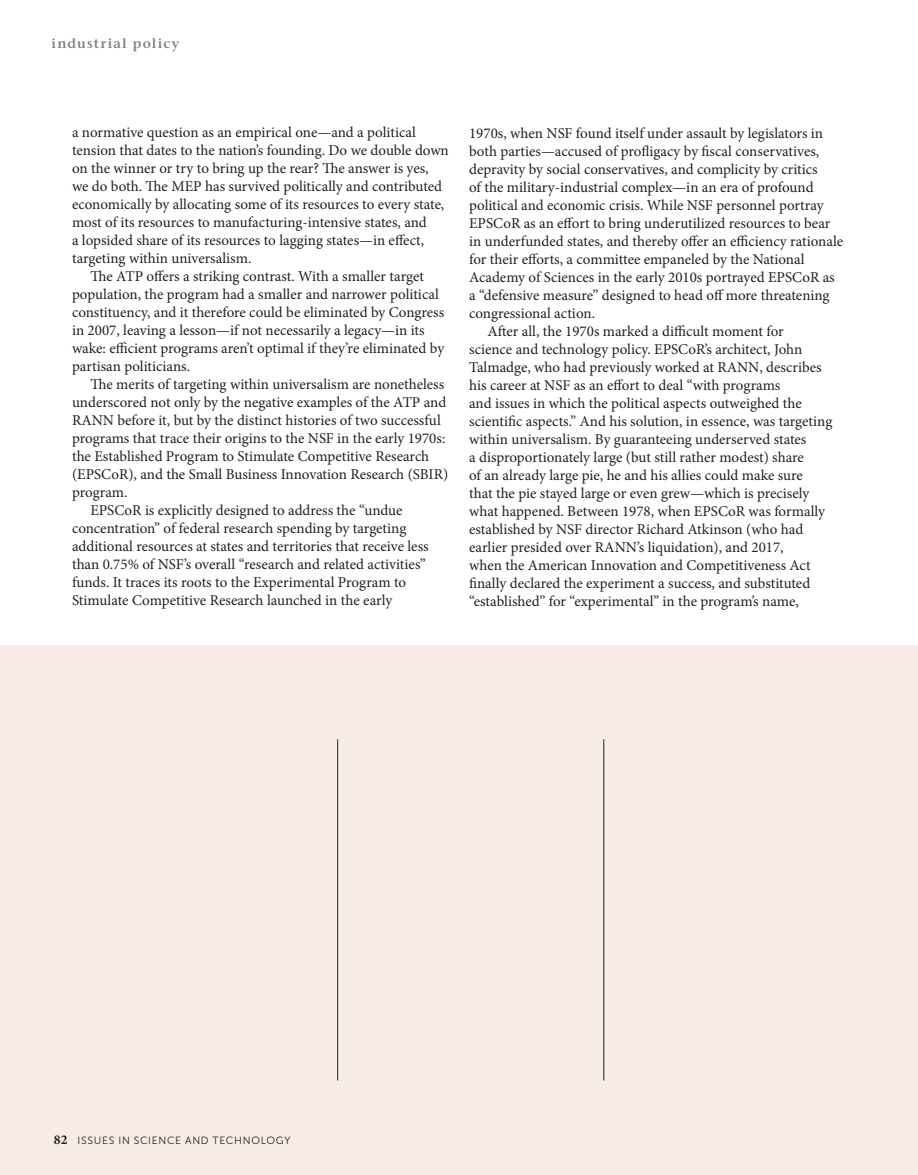
<style>
.page{position:relative;width:918px;height:1175px;background:#fff}
.page>*{position:absolute;margin:0;border:0;box-sizing:border-box;transform-origin:0 0}
.t1{font:15px "Minion Pro";color:#231f20}
.t2{font:600 13.5px "Stone Serif";letter-spacing:.09em;color:#808285}
.t3{font:10.5px "Museo Sans 300";letter-spacing:.065em;color:#231f20}
.s1{font-family:"Minion Pro";font-weight:700;font-size:13.5px}
</style>
<div class="page">
<div style="left:0;top:645px;width:918px;height:529px;background:#f7ede6"></div>
<hr style="left:337px;top:739px;width:1px;height:341px;background:#231f20">
<hr style="left:604px;top:739px;width:1px;height:341px;background:#231f20">
<p class="t2" style="left:52px;top:35px;width:130px">industrial policy</p>
<p class="t1" style="left:72px;top:122px;width:345px">a normative question as an empirical one—and a political</p>
<p class="t1" style="left:72px;top:140px;width:378px">tension that dates to the nation’s founding. Do we double down</p>
<p class="t1" style="left:72px;top:158px;width:358px">on the winner or try to bring up the rear? The answer is yes,</p>
<p class="t1" style="left:72px;top:176px;width:372px">we do both. The MEP has survived politically and contributed</p>
<p class="t1" style="left:72px;top:194px;width:374px">economically by allocating some of its resources to every state,</p>
<p class="t1" style="left:72px;top:212px;width:356px">most of its resources to manufacturing-intensive states, and</p>
<p class="t1" style="left:72px;top:230px;width:354px">a lopsided share of its resources to lagging states—in effect,</p>
<p class="t1" style="left:72px;top:248px;width:181px">targeting within universalism.</p>
<p class="t1" style="left:90px;top:266px;width:335px">The ATP offers a striking contrast. With a smaller target</p>
<p class="t1" style="left:72px;top:284px;width:368px">population, the program had a smaller and narrower political</p>
<p class="t1" style="left:72px;top:302px;width:374px">constituency, and it therefore could be eliminated by Congress</p>
<p class="t1" style="left:72px;top:320px;width:354px">in 2007, leaving a lesson—if not necessarily a legacy—in its</p>
<p class="t1" style="left:72px;top:338px;width:374px">wake: efficient programs aren’t optimal if they’re eliminated by</p>
<p class="t1" style="left:72px;top:356px;width:120px">partisan politicians.</p>
<p class="t1" style="left:90px;top:374px;width:355px">The merits of targeting within universalism are nonetheless</p>
<p class="t1" style="left:72px;top:392px;width:376px">underscored not only by the negative examples of the ATP and</p>
<p class="t1" style="left:72px;top:410px;width:370px">RANN before it, but by the distinct histories of two successful</p>
<p class="t1" style="left:72px;top:428px;width:375px">programs that trace their origins to the NSF in the early 1970s:</p>
<p class="t1" style="left:72px;top:446px;width:359px">the Established Program to Stimulate Competitive Research</p>
<p class="t1" style="left:72px;top:464px;width:378px">(EPSCoR), and the Small Business Innovation Research (SBIR)</p>
<p class="t1" style="left:72px;top:482px;width:57px">program.</p>
<p class="t1" style="left:90px;top:500px;width:314px">EPSCoR is explicitly designed to address the “undue</p>
<p class="t1" style="left:72px;top:518px;width:336px">concentration” of federal research spending by targeting</p>
<p class="t1" style="left:72px;top:536px;width:358px">additional resources at states and territories that receive less</p>
<p class="t1" style="left:72px;top:554px;width:355px">than 0.75% of NSF’s overall “research and related activities”</p>
<p class="t1" style="left:72px;top:572px;width:336px">funds. It traces its roots to the Experimental Program to</p>
<p class="t1" style="left:72px;top:590px;width:322px">Stimulate Competitive Research launched in the early</p>
<p class="t1" style="left:469px;top:123px;width:356px">1970s, when NSF found itself under assault by legislators in</p>
<p class="t1" style="left:469px;top:141px;width:352px">both parties—accused of profligacy by fiscal conservatives,</p>
<p class="t1" style="left:469px;top:159px;width:350px">depravity by social conservatives, and complicity by critics</p>
<p class="t1" style="left:469px;top:177px;width:346px">of the military-industrial complex—in an era of profound</p>
<p class="t1" style="left:469px;top:195px;width:356px">political and economic crisis. While NSF personnel portray</p>
<p class="t1" style="left:469px;top:213px;width:363px">EPSCoR as an effort to bring underutilized resources to bear</p>
<p class="t1" style="left:469px;top:231px;width:376px">in underfunded states, and thereby offer an efficiency rationale</p>
<p class="t1" style="left:469px;top:249px;width:337px">for their efforts, a committee empaneled by the National</p>
<p class="t1" style="left:469px;top:267px;width:367px">Academy of Sciences in the early 2010s portrayed EPSCoR as</p>
<p class="t1" style="left:469px;top:285px;width:362px">a “defensive measure” designed to head off more threatening</p>
<p class="t1" style="left:469px;top:303px;width:127px">congressional action.</p>
<p class="t1" style="left:487px;top:321px;width:298px">After all, the 1970s marked a difficult moment for</p>
<p class="t1" style="left:469px;top:339px;width:335px">science and technology policy. EPSCoR’s architect, John</p>
<p class="t1" style="left:469px;top:357px;width:354px">Talmadge, who had previously worked at RANN, describes</p>
<p class="t1" style="left:469px;top:375px;width:313px">his career at NSF as an effort to deal “with programs</p>
<p class="t1" style="left:469px;top:393px;width:334px">and issues in which the political aspects outweighed the</p>
<p class="t1" style="left:469px;top:411px;width:365px">scientific aspects.” And his solution, in essence, was targeting</p>
<p class="t1" style="left:469px;top:429px;width:339px">within universalism. By guaranteeing underserved states</p>
<p class="t1" style="left:469px;top:447px;width:336px">a disproportionately large (but still rather modest) share</p>
<p class="t1" style="left:469px;top:465px;width:335px">of an already large pie, he and his allies could make sure</p>
<p class="t1" style="left:469px;top:483px;width:342px">that the pie stayed large or even grew—which is precisely</p>
<p class="t1" style="left:469px;top:501px;width:357px">what happened. Between 1978, when EPSCoR was formally</p>
<p class="t1" style="left:469px;top:519px;width:336px">established by NSF director Richard Atkinson (who had</p>
<p class="t1" style="left:469px;top:537px;width:316px">earlier presided over RANN’s liquidation), and 2017,</p>
<p class="t1" style="left:469px;top:555px;width:343px">when the American Innovation and Competitiveness Act</p>
<p class="t1" style="left:469px;top:573px;width:343px">finally declared the experiment a success, and substituted</p>
<p class="t1" style="left:469px;top:591px;width:331px">“established” for “experimental” in the program’s name,</p>
<p class="t3" style="left:54px;top:1135px;width:238px"><span class="s1">82</span> ISSUES IN SCIENCE AND TECHNOLOGY</p>
</div>
